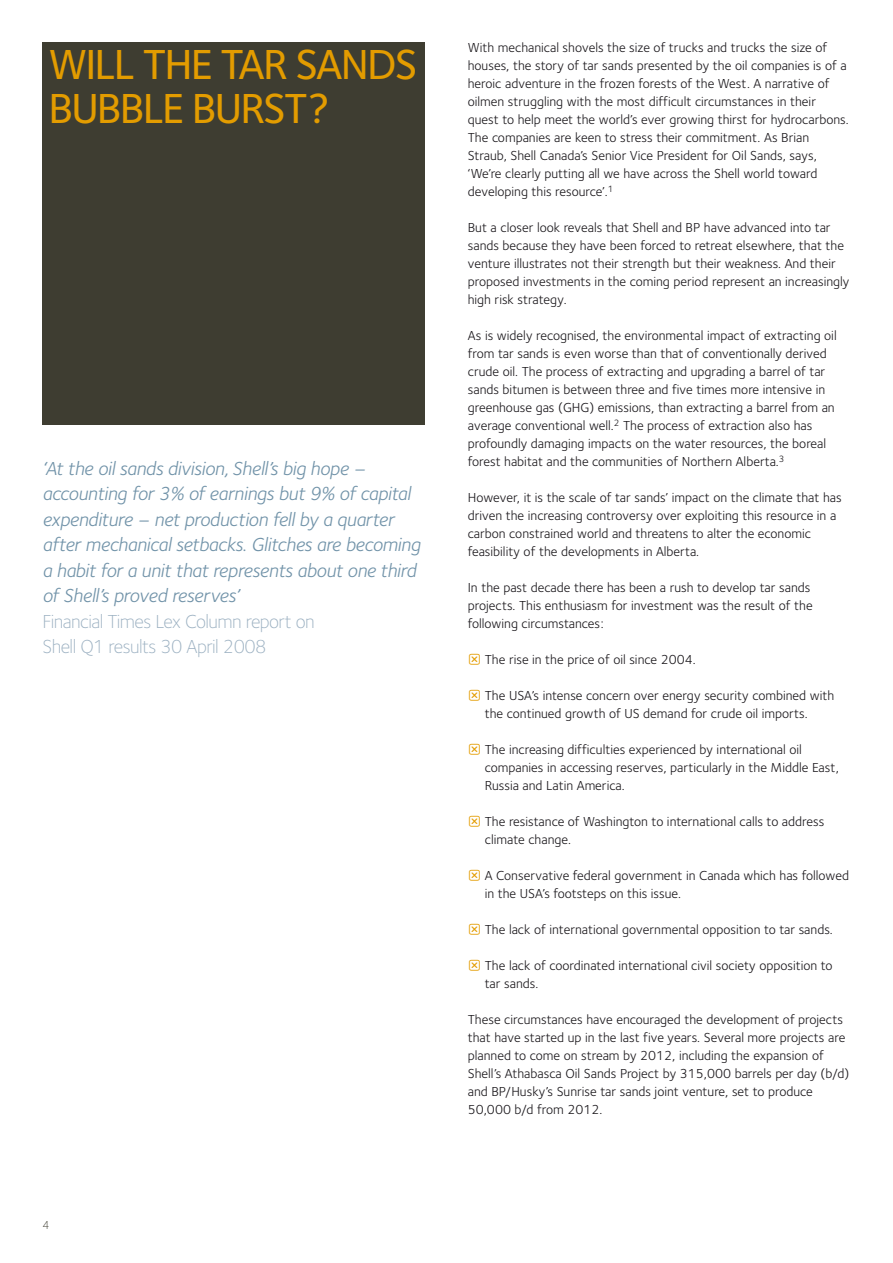
<style>
.page{position:relative;width:893px;height:1263px;background:#fff}
.page>*{position:absolute;margin:0;border:0;box-sizing:border-box;transform-origin:0 0}
.t1{font:500 43.5px/43.5px "Foundry Sterling";letter-spacing:-.045em;color:#e39c00}
.t2{font:italic 19.5px/25.5px "Foundry Sterling";letter-spacing:-.02em;color:#7092a8}
.t3{font:300 19.5px/25.5px "Foundry Sterling";letter-spacing:-.03em;color:#9bb0c1}
.t4{font:13.5px/18px "Foundry Sterling";color:#1a171b}
.t5{font:300 12px "Foundry Sterling";color:#3e3d31}
.s1{font-family:"Button Bonus Rounded Positive";color:#e39c00}
</style>
<div class="page">
<div style="left:43px;top:43px;width:382px;height:382px;background:#3e3d31"></div>
<h1 class="t1" style="left:49px;top:47px;width:371px">WILL THE TAR SANDS<br>BUBBLE BURST?</h1>
<p class="t2" style="left:43px;top:457px;width:379px">‘At the oil sands division, Shell’s big hope – accounting for 3% of earnings but 9% of capital expenditure – net production fell by a quarter after mechanical setbacks. Glitches are becoming a habit for a unit that represents about one third of Shell’s proved reserves’</p>
<h2 class="t3" style="left:43px;top:610px;width:274px">Financial Times Lex Column report on<br>Shell Q1 results 30 April 2008</h2>
<p class="t5" style="left:43px;top:1221px;width:8px">4</p>
<p class="t4" style="left:468px;top:39px;width:382px">With mechanical shovels the size of trucks and trucks the size of houses, the story of tar sands presented by the oil companies is of a heroic adventure in the frozen forests of the West. A narrative of oilmen struggling with the most difficult circumstances in their quest to help meet the world’s ever growing thirst for hydrocarbons.<br>The companies are keen to stress their commitment. As Brian Straub, Shell Canada’s Senior Vice President for Oil Sands, says, ‘We’re clearly putting all we have across the Shell world toward developing this resource’.<sup>1</sup></p>
<p class="t4" style="left:468px;top:219px;width:383px">But a closer look reveals that Shell and BP have advanced into tar sands because they have been forced to retreat elsewhere, that the venture illustrates not their strength but their weakness. And their proposed investments in the coming period represent an increasingly high risk strategy.</p>
<p class="t4" style="left:468px;top:327px;width:370px">As is widely recognised, the environmental impact of extracting oil from tar sands is even worse than that of conventionally derived crude oil. The process of extracting and upgrading a barrel of tar sands bitumen is between three and five times more intensive in greenhouse gas (GHG) emissions, than extracting a barrel from an average conventional well.<sup>2</sup> The process of extraction also has profoundly damaging impacts on the water resources, the boreal forest habitat and the communities of Northern Alberta.<sup>3</sup></p>
<p class="t4" style="left:468px;top:489px;width:375px">However, it is the scale of tar sands’ impact on the climate that has driven the increasing controversy over exploiting this resource in a carbon constrained world and threatens to alter the economic feasibility of the developments in Alberta.</p>
<p class="t4" style="left:468px;top:579px;width:346px">In the past decade there has been a rush to develop tar sands projects. This enthusiasm for investment was the result of the following circumstances:</p>
<p class="t4" style="left:468px;top:651px;width:229px"><span class="s1">Y</span> The rise in the price of oil since 2004.</p>
<p class="t4" style="left:485px;top:687px;width:351px;text-indent:-17px"><span class="s1">Y</span> The USA’s intense concern over energy security combined with the continued growth of US demand for crude oil imports.</p>
<p class="t4" style="left:485px;top:741px;width:356px;text-indent:-17px"><span class="s1">Y</span> The increasing difficulties experienced by international oil companies in accessing reserves, particularly in the Middle East,<br>Russia and Latin America.</p>
<p class="t4" style="left:485px;top:813px;width:341px;text-indent:-17px"><span class="s1">Y</span> The resistance of Washington to international calls to address climate change.</p>
<p class="t4" style="left:485px;top:867px;width:366px;text-indent:-17px"><span class="s1">Y</span> A Conservative federal government in Canada which has followed in the USA’s footsteps on this issue.</p>
<p class="t4" style="left:468px;top:921px;width:367px"><span class="s1">Y</span> The lack of international governmental opposition to tar sands.</p>
<p class="t4" style="left:485px;top:957px;width:349px;text-indent:-17px"><span class="s1">Y</span> The lack of coordinated international civil society opposition to tar sands.</p>
<p class="t4" style="left:468px;top:1011px;width:383px">These circumstances have encouraged the development of projects that have started up in the last five years. Several more projects are planned to come on stream by 2012, including the expansion of Shell’s Athabasca Oil Sands Project by 315,000 barrels per day (b/d) and BP/Husky’s Sunrise tar sands joint venture, set to produce 50,000 b/d from 2012.</p>
</div>
